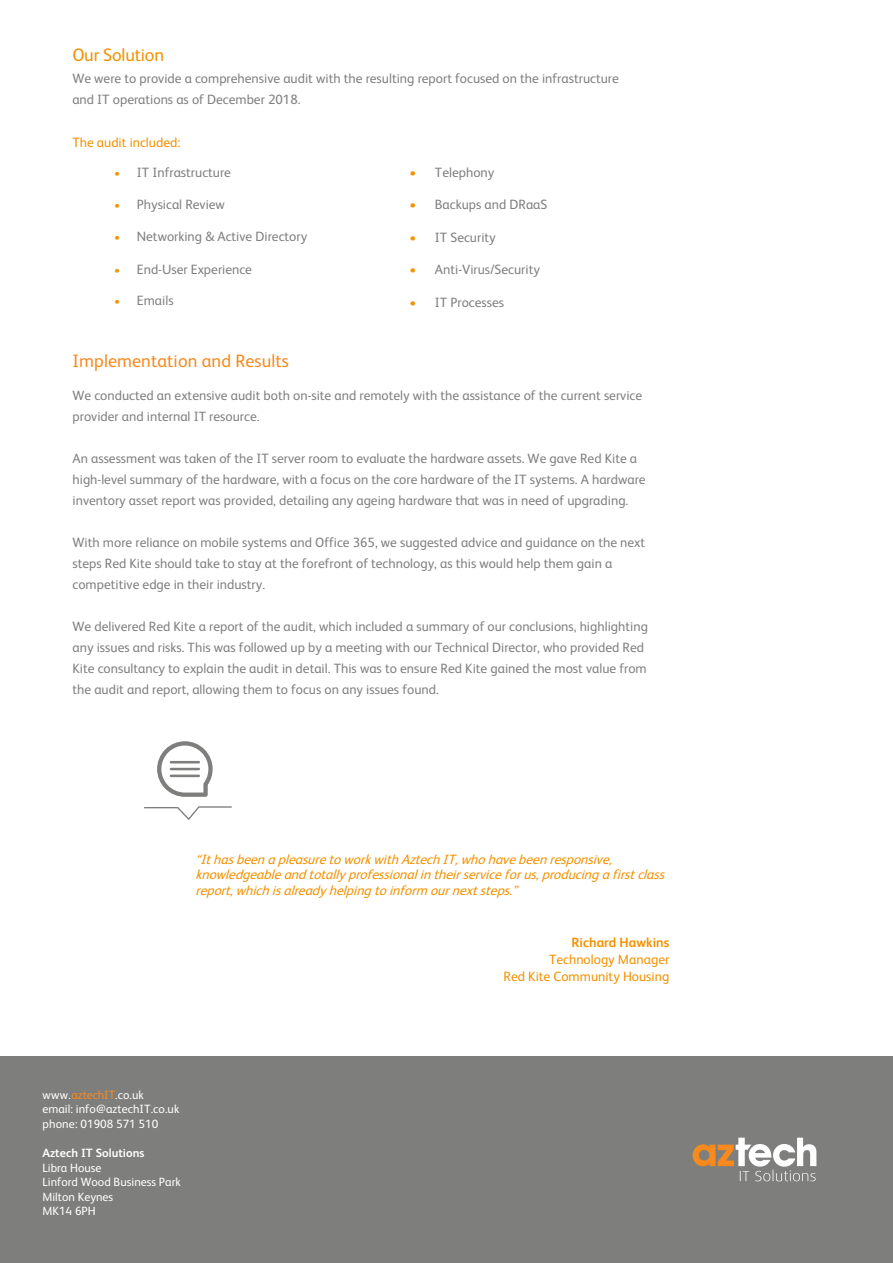
<style>
.page{position:relative;width:893px;height:1263px;background:#fff}
.page>*{position:absolute;margin:0;border:0;box-sizing:border-box;transform-origin:0 0}
.t1{font:18px "FS Albert";letter-spacing:.005em;color:#f68a1f}
.t2{font:18px "FS Albert";letter-spacing:-.01em;color:#f39200}
.t3{font:13.5px/21px "FS Albert";color:#808080}
.t4{font:italic 13.5px/15.5px "FS Albert";color:#f39200}
.t5{font:13.5px/16.6px "FS Albert";color:#f39200;text-align:right}
.t6{font:700 13.5px "FS Albert";color:#f39200}
.t7{font:12px/14.4px "FS Albert";color:#fff}
.t8{font:700 12px "FS Albert";color:#fff}
.s1{font-size:12px;color:#f39200}
.s2{color:#f39200}
.s3{color:#f68a1f}
</style>
<div class="page">
<svg style="left:144px;top:806px;width:88px;height:14px"></svg>
<svg style="left:157px;top:741px;width:56px;height:56px"></svg>
<div style="left:0;top:1056px;width:893px;height:207px;background:#7e7e7d"></div>
<svg style="left:693px;top:1138px;width:123px;height:43px"></svg>
<h1 class="t2" style="left:72px;top:43px;width:93px">Our Solution</h1>
<p class="t3" style="left:72px;top:67px;width:548px">We were to provide a comprehensive audit with the resulting report focused on the infrastructure and IT operations as of December 2018.</p>
<p class="t5" style="left:72px;top:134px;width:109px">The audit included:</p>
<p class="t3" style="left:114px;top:161px;width:118px"><span class="s1">•</span> IT Infrastructure</p>
<p class="t3" style="left:114px;top:193px;width:112px"><span class="s1">•</span> Physical Review</p>
<p class="t3" style="left:114px;top:226px;width:195px"><span class="s1">•</span> Networking &amp; Active Directory</p>
<p class="t3" style="left:114px;top:258px;width:139px"><span class="s1">•</span> End-User Experience</p>
<p class="t3" style="left:114px;top:290px;width:61px"><span class="s1">•</span> Emails</p>
<p class="t3" style="left:409px;top:161px;width:86px"><span class="s2">•</span> Telephony</p>
<p class="t3" style="left:409px;top:194px;width:139px"><span class="s2">•</span> Backups and DRaaS</p>
<p class="t3" style="left:409px;top:226px;width:88px"><span class="s2">•</span> IT Security</p>
<p class="t3" style="left:409px;top:258px;width:132px"><span class="s2">•</span> Anti-Virus/Security</p>
<p class="t3" style="left:409px;top:291px;width:96px"><span class="s2">•</span> IT Processes</p>
<h1 class="t1" style="left:73px;top:349px;width:218px">Implementation and Results</h1>
<p class="t3" style="left:73px;top:384px;width:571px">We conducted an extensive audit both on-site and remotely with the assistance of the current service provider and internal IT resource.</p>
<p class="t3" style="left:73px;top:447px;width:575px">An assessment was taken of the IT server room to evaluate the hardware assets. We gave Red Kite a high-level summary of the hardware, with a focus on the core hardware of the IT systems. A hardware inventory asset report was provided, detailing any ageing hardware that was in need of upgrading.</p>
<p class="t3" style="left:73px;top:531px;width:574px">With more reliance on mobile systems and Office 365, we suggested advice and guidance on the next steps Red Kite should take to stay at the forefront of technology, as this would help them gain a competitive edge in their industry.</p>
<p class="t3" style="left:73px;top:615px;width:577px">We delivered Red Kite a report of the audit, which included a summary of our conclusions, highlighting any issues and risks. This was followed up by a meeting with our Technical Director, who provided Red Kite consultancy to explain the audit in detail. This was to ensure Red Kite gained the most value from the audit and report, allowing them to focus on any issues found.</p>
<p class="t4" style="left:196px;top:850px;width:474px">“IthasbeenapleasuretoworkwithAztechIT,whohavebeenresponsive, knowledgeableandtotallyprofessionalintheirserviceforus,producingafirstclass report,whichisalreadyhelpingtoinform ournextsteps.”</p>
<p class="t7" style="left:42px;top:1087px;width:138px">www.<span class="s3">aztechIT</span>.co.uk<br>email: info@aztechIT.co.uk phone: 01908 571 510</p>
<p class="t8" style="left:42px;top:1145px;width:103px">Aztech IT Solutions</p>
<p class="t7" style="left:42px;top:1160px;width:140px">Libra House<br>Linford Wood Business Park<br>Milton Keynes<br>MK14 6PH</p>
<p class="t6" style="left:571px;top:933px;width:99px">Richard Hawkins</p>
<p class="t5" style="left:504px;top:950px;width:167px">Technology Manager<br>Red Kite Community Housing</p>
</div>
